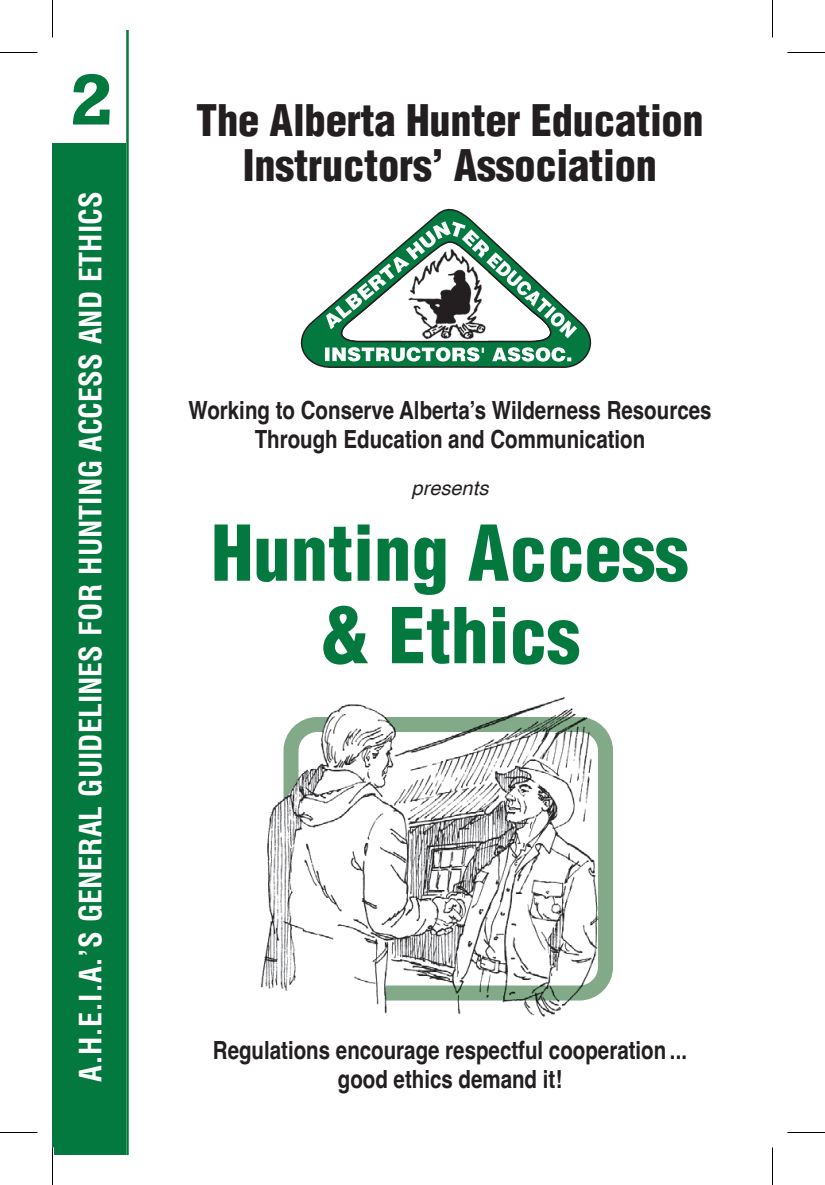
<style>
.page{position:relative;width:825px;height:1185px;background:#fff}
.page>*{position:absolute;margin:0;border:0;box-sizing:border-box;transform-origin:0 0}
.t1{font:900 condensed 75px/82.5px "Helvetica";color:#04793f;text-align:center}
.t2{font:900 condensed 42.5px/45px "Helvetica";letter-spacing:-.005em;color:#231f20}
.t3{font:700 condensed 30px "Helvetica";color:#fff}
.t4{font:700 25px/28.8px "Helvetica";color:#231f20;text-align:center;scale:.82 1}
.t5{font:italic 20px "Helvetica";color:#231f20}
</style>
<div class="page">
<div style="left:52px;top:144px;width:74px;height:1011px;background:#04793f"></div>
<svg style="left:300px;top:208px;width:292px;height:160px"></svg>
<div style="left:325px;top:348px;width:5px;height:13px;background:#fff"></div>
<svg style="left:326px;top:221px;width:251px;height:141px"></svg>
<hr style="left:126px;top:30px;width:3px;height:1125px;background:#04793f">
<img style="left:343px;top:697px;width:254px;height:320px">
<div style="left:284px;top:717px;width:329px;height:284px;border:15px solid #82aa89;border-radius:26px"></div>
<img style="left:260px;top:706px;width:207px;height:311px">
<hr style="left:51px;top:1148px;width:3px;height:37px;background:#fff">
<hr style="left:0;top:52px;width:38px;height:1px;background:#000">
<hr style="left:788px;top:52px;width:37px;height:1px;background:#000">
<hr style="left:0;top:1132px;width:38px;height:1px;background:#000">
<hr style="left:788px;top:1132px;width:37px;height:1px;background:#000">
<hr style="left:52px;top:0;width:1px;height:38px;background:#000">
<hr style="left:52px;top:1148px;width:1px;height:37px;background:#000">
<hr style="left:772px;top:0;width:1px;height:38px;background:#000">
<hr style="left:772px;top:1148px;width:1px;height:37px;background:#000">
<h2 class="t2" style="left:243px;top:97px;width:462px;text-indent:-173px"><sup>2</sup> The Alberta Hunter Education<br>Instructors’ Association</h2>
<p class="t3" style="left:73px;top:1082px;width:892px;rotate:-90deg">A.H.E.I.A.’S GENERAL GUIDELINES FOR HUNTING ACCESS AND ETHICS</p>
<p class="t4" style="left:188px;top:399px;width:639px">Working to Conserve Alberta’s Wilderness Resources<br>Through Education and Communication</p>
<p class="t5" style="left:412px;top:472px;width:78px">presents</p>
<h1 class="t1" style="left:211px;top:511px;width:479px">Hunting Access &amp; Ethics</h1>
<p class="t4" style="left:213px;top:1038px;width:580px">Regulations encourage respectful cooperation ... good ethics demand it!</p>
</div>
